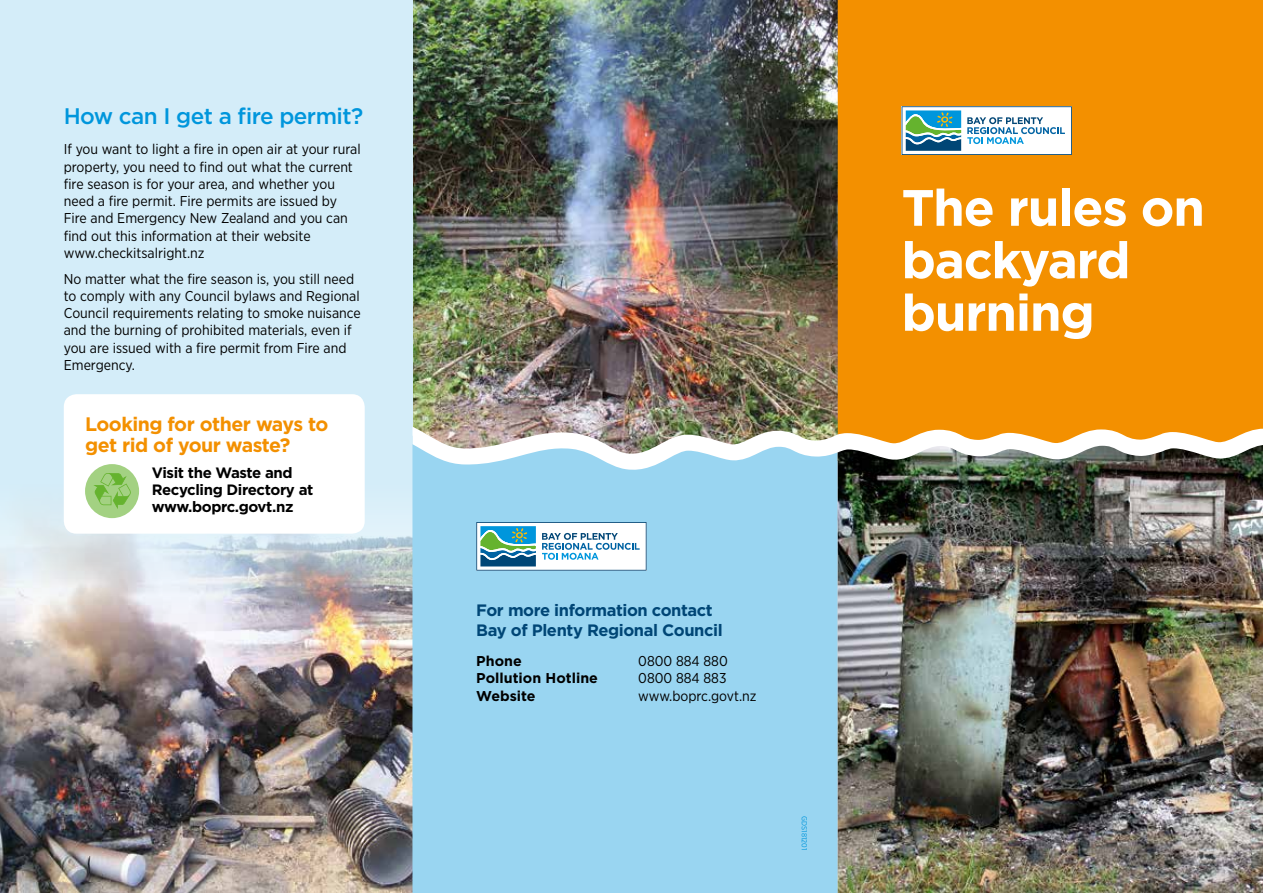
<style>
.page{position:relative;width:1263px;height:893px;background:#fff}
.page>*{position:absolute;margin:0;border:0;box-sizing:border-box;transform-origin:0 0}
.t1{font:700 51px/52.5px "Gotham";letter-spacing:-.025em;color:#fff}
.t2{font:500 22.5px "Gotham";letter-spacing:-.025em;color:#0096dc}
.t3{font:700 19.5px/21px "Gotham";letter-spacing:-.025em;color:#f39000}
.t4{font:700 16.5px/19.8px "Gotham";letter-spacing:-.025em;color:#004676}
.t5{font:700 15px/17.2px "Gotham";letter-spacing:-.025em;color:#000}
.t6{font:14.25px/17.2px "Gotham Narrow";color:#000}
.t7{font:700 14.25px "Gotham";color:#000}
.t8{font:7.5px "Gotham Narrow";color:#0096dc}
</style>
<div class="page">
<img style="left:412px;top:0;width:426px;height:427px">
<div style="left:0;top:0;width:412px;height:893px;background:#d4edf9"></div>
<img style="left:0;top:498px;width:412px;height:395px">
<div style="left:412px;top:472px;width:426px;height:421px;background:#99d5f1"></div>
<img style="left:838px;top:472px;width:425px;height:421px">
<svg style="left:476px;top:522px;width:171px;height:49px"></svg>
<div style="left:64px;top:394px;width:301px;height:140px;background:#fff;border-radius:13px"></div>
<div style="left:85px;top:464px;width:54px;height:54px;background:#a3d182;border-radius:50%"></div>
<svg style="left:93px;top:473px;width:38px;height:36px"></svg>
<div style="left:838px;top:0;width:425px;height:427px;background:#f39000"></div>
<svg style="left:901px;top:106px;width:171px;height:49px"></svg>
<img style="left:412px;top:427px;width:851px;height:45px">
<h2 class="t2" style="left:64px;top:102px;width:301px">How can I get a fire permit?</h2>
<p class="t6" style="left:64px;top:140px;width:298px">If you want to light a fire in open air at your rural property, you need to find out what the current fire season is for your area, and whether you need a fire permit. Fire permits are issued by Fire and Emergency New Zealand and you can find out this information at their website www.checkitsalright.nz</p>
<p class="t6" style="left:64px;top:270px;width:298px">No matter what the fire season is, you still need to comply with any Council bylaws and Regional Council requirements relating to smoke nuisance and the burning of prohibited materials, even if you are issued with a fire permit from Fire and Emergency.</p>
<h3 class="t3" style="left:85px;top:413px;width:245px">Looking for other ways to get rid of your waste?</h3>
<p class="t5" style="left:152px;top:463px;width:163px">Visit the Waste and<br>Recycling Directory at www.boprc.govt.nz</p>
<h1 class="t1" style="left:901px;top:181px;width:305px">The rules on backyard burning</h1>
<p class="t4" style="left:476px;top:600px;width:248px">For more information contact<br>Bay of Plenty Regional Council</p>
<p class="t7" style="left:476px;top:651px;width:47px">Phone</p>
<p class="t6" style="left:638px;top:652px;width:91px">0800 884 880</p>
<p class="t7" style="left:476px;top:669px;width:123px">Pollution Hotline</p>
<p class="t6" style="left:638px;top:669px;width:90px">0800 884 883</p>
<p class="t7" style="left:476px;top:686px;width:61px">Website</p>
<p class="t6" style="left:638px;top:687px;width:120px">www.boprc.govt.nz</p>
<p class="t8" style="left:809px;top:816px;width:35px;rotate:90deg">GDS181201</p>
</div>
